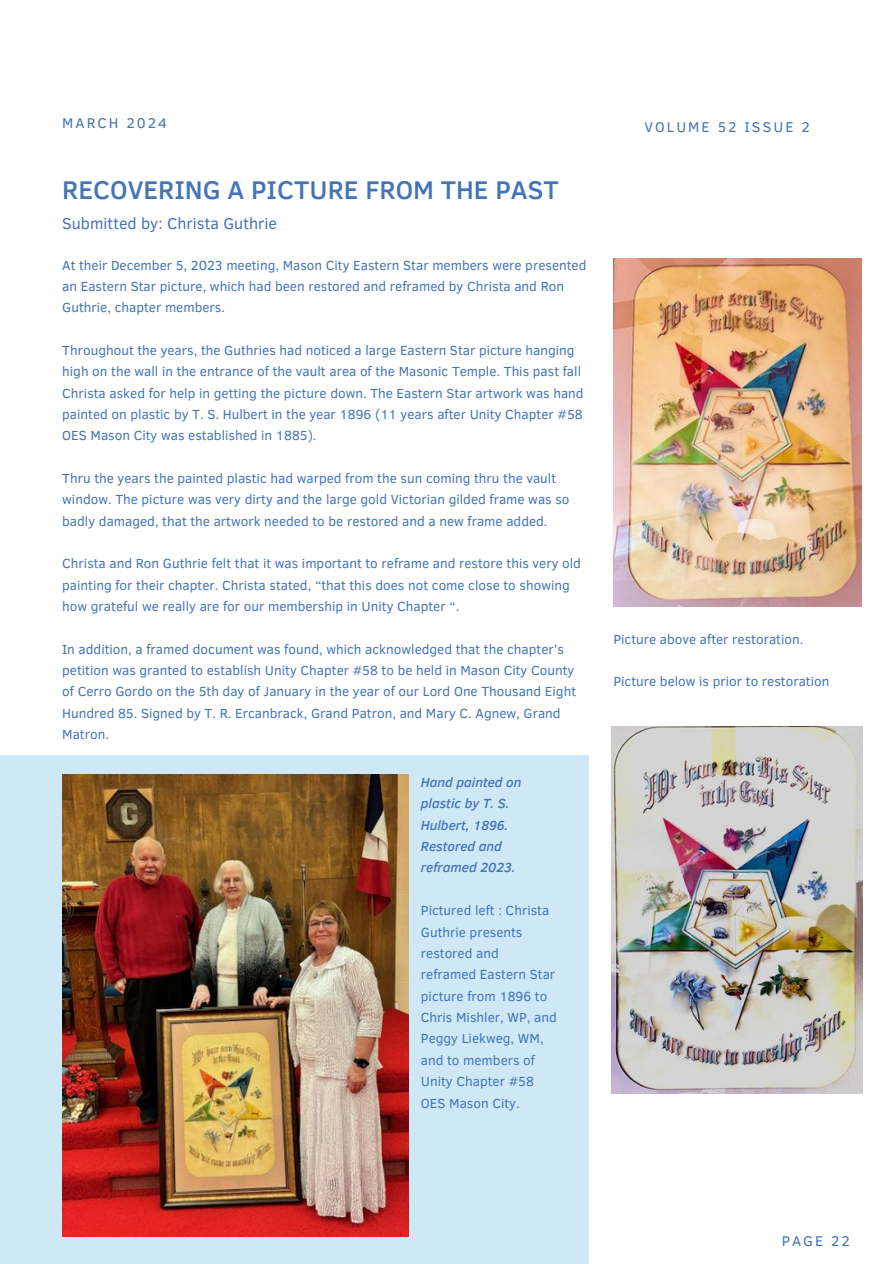
<style>
.page{position:relative;width:894px;height:1264px;background:#fff}
.page>*{position:absolute;margin:0;border:0;box-sizing:border-box;transform-origin:0 0}
.t1{font:500 26.25px "Clear Sans";color:#4274b7}
.t2{font:16.05px "Clear Sans";color:#4274b7}
.t3{font:14.55px "Clear Sans";letter-spacing:.14em;color:#4274b7}
.t4{font:13.5px/21.3px "Clear Sans";color:#4274b7}
.t5{font:italic 500 13.5px/21.3px "Clear Sans";color:#4274b7}
</style>
<div class="page">
<img style="left:611px;top:726px;width:251px;height:367px">
<div style="left:0;top:754px;width:588px;height:509px;background:#cee8f6"></div>
<img style="left:63px;top:775px;width:345px;height:461px">
<img style="left:613px;top:258px;width:247px;height:348px">
<p class="t3" style="left:62px;top:112px;width:106px">MARCH 2024</p>
<p class="t3" style="left:644px;top:116px;width:167px">VOLUME 52 ISSUE 2</p>
<h1 class="t1" style="left:62px;top:170px;width:498px">RECOVERING A PICTURE FROM THE PAST</h1>
<p class="t2" style="left:62px;top:211px;width:216px">Submitted by: Christa Guthrie</p>
<p class="t4" style="left:62px;top:253px;width:525px">At their December 5, 2023 meeting, Mason City Eastern Star members were presented an Eastern Star picture, which had been restored and reframed by Christa and Ron<br>Guthrie, chapter members.</p>
<p class="t4" style="left:62px;top:339px;width:523px">Throughout the years, the Guthries had noticed a large Eastern Star picture hanging high on the wall in the entrance of the vault area of the Masonic Temple. This past fall Christa asked for help in getting the picture down. The Eastern Star artwork was hand painted on plastic by T. S. Hulbert in the year 1896 (11 years after Unity Chapter #58<br>OES Mason City was established in 1885).</p>
<p class="t4" style="left:62px;top:467px;width:508px">Thru the years the painted plastic had warped from the sun coming thru the vault window. The picture was very dirty and the large gold Victorian gilded frame was so badly damaged, that the artwork needed to be restored and a new frame added.</p>
<p class="t4" style="left:62px;top:552px;width:520px">Christa and Ron Guthrie felt that it was important to reframe and restore this very old painting for their chapter. Christa stated, “that this does not come close to showing how grateful we really are for our membership in Unity Chapter “.</p>
<p class="t4" style="left:62px;top:637px;width:515px">In addition, a framed document was found, which acknowledged that the chapter’s petition was granted to establish Unity Chapter #58 to be held in Mason City County of Cerro Gordo on the 5th day of January in the year of our Lord One Thousand Eight Hundred 85. Signed by T. R. Ercanbrack, Grand Patron, and Mary C. Agnew, Grand Matron.</p>
<p class="t5" style="left:421px;top:770px;width:102px">Hand painted on plastic by T. S.<br>Hulbert, 1896.<br>Restored and reframed 2023.</p>
<p class="t4" style="left:421px;top:899px;width:137px">Pictured left : Christa<br>Guthrie presents restored and reframed Eastern Star picture from 1896 to<br>Chris Mishler, WP, and<br>Peggy Liekweg, WM, and to members of<br>Unity Chapter #58<br>OES Mason City.</p>
<p class="t4" style="left:613px;top:627px;width:191px">Picture above after restoration.</p>
<p class="t4" style="left:613px;top:670px;width:217px">Picture below is prior to restoration</p>
<p class="t3" style="left:781px;top:1230px;width:70px">PAGE 22</p>
</div>
